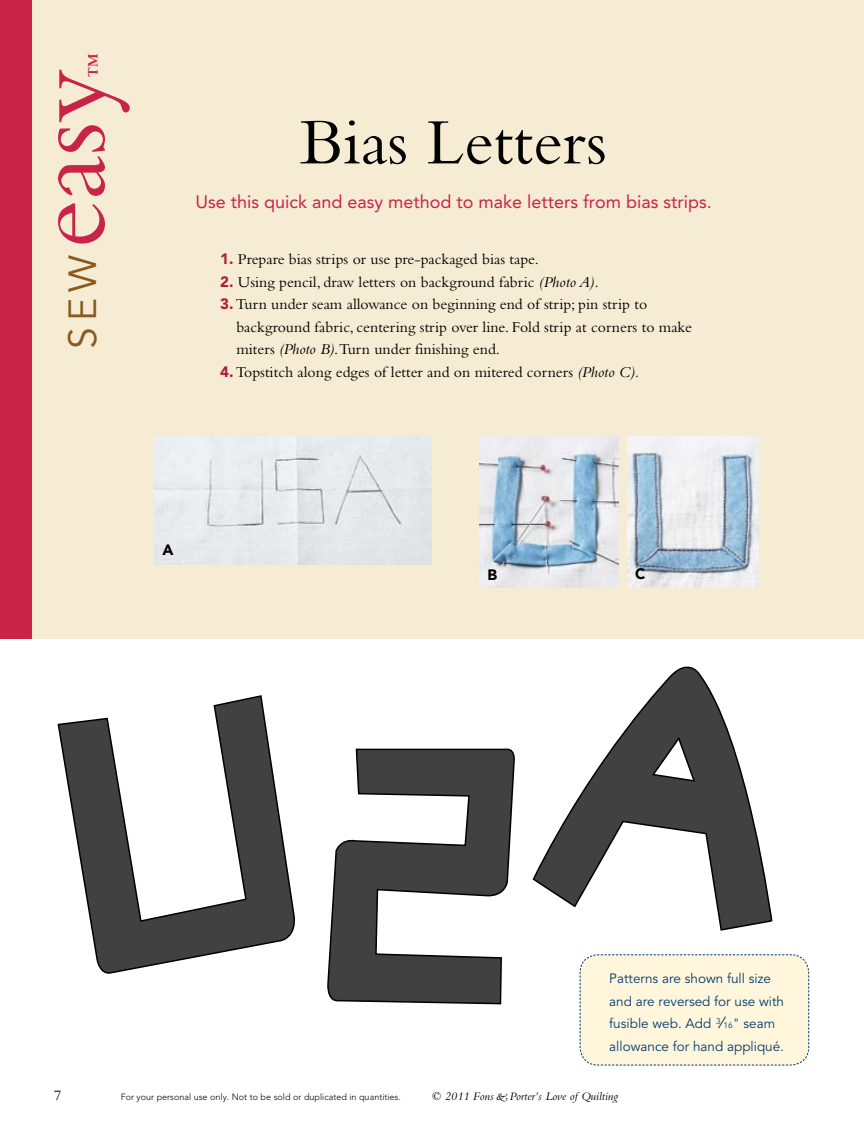
<style>
.page{position:relative;width:864px;height:1134px;background:#fff}
.page>*{position:absolute;margin:0;border:0;box-sizing:border-box;transform-origin:0 0}
.t1{font:112.05px "Bembo";color:#c9234a}
.t2{font:67.5px "Bembo";color:#000}
.t3{font:39px "Avenir";color:#8a591f}
.t4{font:24px "Bembo";color:#c9234a}
.t5{font:18px "Avenir";color:#c9234a}
.t6{font:15.75px/22.5px "Bembo";color:#000}
.t7{font:900 15px "Avenir";color:#000}
.t8{font:15px "Bembo";color:#000}
.t9{font:13.5px/22.5px "Avenir";color:#003d71}
.t10{font:italic 12px "Bembo";color:#000}
.t11{font:300 9px "Avenir";color:#000}
.s1{font-family:"Avenir";font-weight:900;font-size:15px;color:#af1c3f}
.s2{font-style:italic}
.s3{font-size:15.75px}
.s4{font-size:8.25px}
</style>
<div class="page">
<div style="left:18px;top:0;width:846px;height:639px;background:#f6ebd3"></div>
<div style="left:0;top:0;width:32px;height:639px;background:#c9234a"></div>
<img style="left:479px;top:436px;width:140px;height:151px">
<img style="left:628px;top:436px;width:131px;height:151px">
<img style="left:154px;top:436px;width:278px;height:128px">
<div style="left:579px;top:954px;width:230px;height:112px;background:#fff6dc"></div>
<svg style="left:57px;top:695px;width:238px;height:279px"></svg>
<svg style="left:330px;top:748px;width:185px;height:257px"></svg>
<svg style="left:327px;top:940px;width:3px;height:57px"></svg>
<svg style="left:532px;top:666px;width:241px;height:265px"></svg>
<svg style="left:651px;top:736px;width:45px;height:47px"></svg>
<h3 class="t4" style="left:83px;top:77px;width:25px;rotate:-90deg">™</h3>
<h1 class="t1" style="left:3px;top:249px;width:181px;rotate:-90deg">easy</h1>
<h3 class="t3" style="left:60px;top:349px;width:96px;rotate:-90deg">SEW</h3>
<h2 class="t2" style="left:300px;top:103px;width:308px">Bias Letters</h2>
<p class="t5" style="left:195px;top:192px;width:518px">Use this quick and easy method to make letters from bias strips.</p>
<p class="t6" style="left:220px;top:248px;width:320px"><span class="s1">1.</span> Prepare bias strips or use pre-packaged bias tape.</p>
<p class="t6" style="left:220px;top:270px;width:380px"><span class="s1">2.</span> Using pencil, draw letters on background fabric <span class="s2">(Photo A).</span></p>
<p class="t6" style="left:236px;top:293px;width:457px;text-indent:-16px"><span class="s1">3.</span> Turn under seam allowance on beginning end of strip; pin strip to background fabric, centering strip over line. Fold strip at corners to make miters <span class="s2">(Photo B)</span>.Turn under finishing end.</p>
<p class="t6" style="left:220px;top:360px;width:421px"><span class="s1">4.</span> Topstitch along edges of letter and on mitered corners <span class="s2">(Photo C).</span></p>
<p class="t7" style="left:163px;top:541px;width:13px">A</p>
<p class="t7" style="left:487px;top:566px;width:11px">B</p>
<p class="t7" style="left:635px;top:565px;width:12px">C</p>
<p class="t9" style="left:609px;top:968px;width:176px">Patterns are shown full size and are reversed for use with fusible web. Add <sup>3</sup><span class="s3">⁄</span><span class="s4">16</span>" seam allowance for hand appliqué.</p>
<p class="t8" style="left:54px;top:1087px;width:9px">7</p>
<p class="t11" style="left:121px;top:1092px;width:282px">For your personal use only. Not to be sold or duplicated in quantities.</p>
<p class="t10" style="left:432px;top:1090px;width:63px">© 2011 Fons</p>
<p class="t10" style="left:509px;top:1090px;width:110px">Porter’s Love of Quilting</p>
</div>
